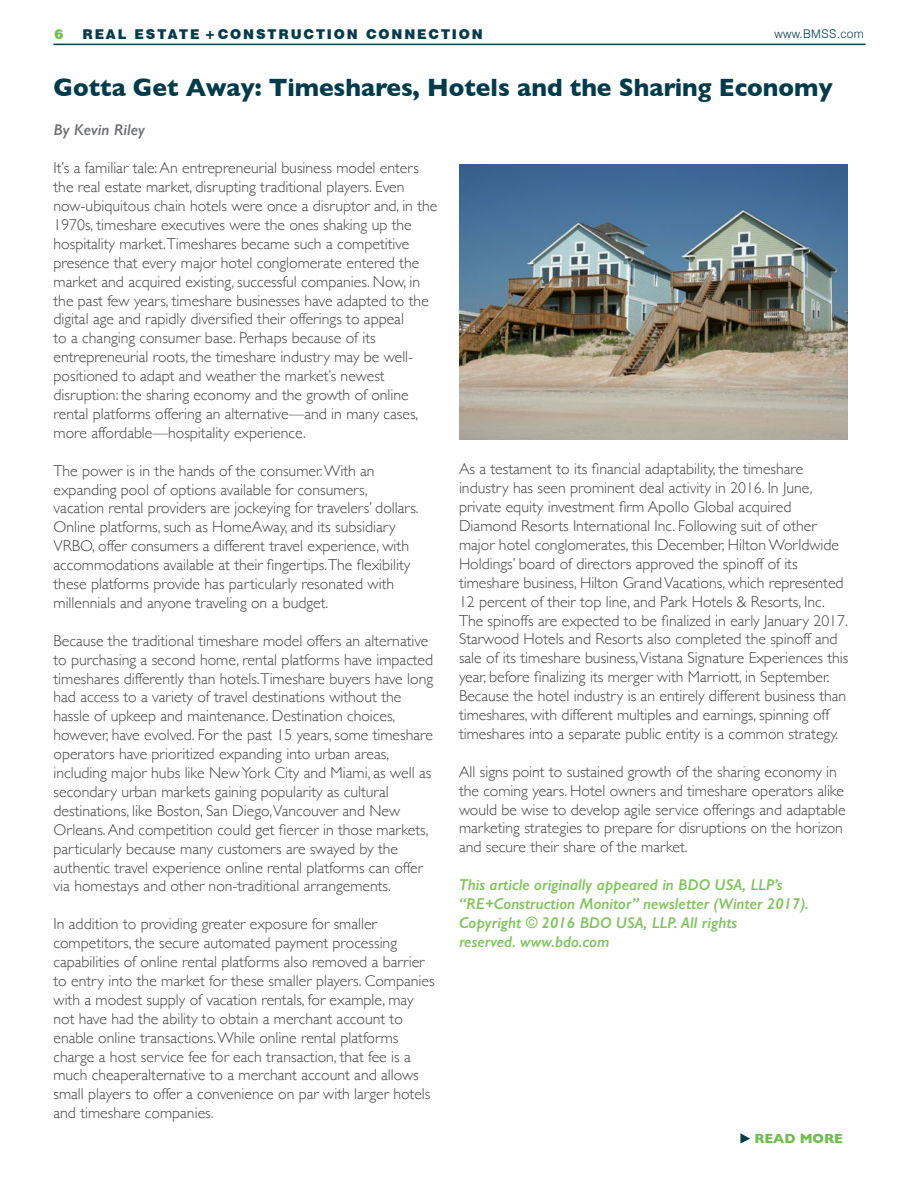
<style>
.page{position:relative;width:918px;height:1188px;background:#fff}
.page>*{position:absolute;margin:0;border:0;box-sizing:border-box;transform-origin:0 0}
.t1{font:700 25.5px "Gill Sans";color:#033b4b;scale:.96 1}
.t2{font:300 15.75px/18.9px "Gill Sans";color:#434345}
.t3{font:italic 600 15.75px/18.9px "Gill Sans";color:#7fc45b}
.t4{font:italic 600 15.75px "Gill Sans";color:#6f7073}
.t5{font:900 13.5px "Swiss 721 BT";letter-spacing:.14em;color:#033b4b}
.t6{font:700 13.5px "Gill Sans";color:#6ebe4a}
.t7{font:900 13.5px "Swiss 721 BT";color:#6ebe4a}
.t8{font:300 12px "Swiss 721 BT";letter-spacing:.03em;color:#033b4b}
</style>
<div class="page">
<hr style="left:53px;top:44px;width:813px;height:1px;background:#033b4b">
<svg style="left:740px;top:1133px;width:10px;height:11px"></svg>
<img style="left:459px;top:164px;width:388px;height:276px">
<p class="t7" style="left:54px;top:26px;width:10px">6</p>
<p class="t5" style="left:82px;top:26px;width:402px">REAL ESTATE + CONSTRUCTION CONNECTION</p>
<p class="t8" style="left:774px;top:27px;width:91px">www.BMSS.com</p>
<h1 class="t1" style="left:54px;top:67px;width:813px">Gotta Get Away: Timeshares, Hotels and the Sharing Economy</h1>
<p class="t4" style="left:54px;top:121px;width:93px">By Kevin Riley</p>
<p class="t2" style="left:54px;top:158px;width:385px">It’s a familiar tale: An entrepreneurial business model enters the real estate market, disrupting traditional players. Even now-ubiquitous chain hotels were once a disruptor and, in the 1970s, timeshare executives were the ones shaking up the hospitality market.Timeshares became such a competitive presence that every major hotel conglomerate entered the market and acquired existing, successful companies. Now, in the past few years, timeshare businesses have adapted to the digital age and rapidly diversified their offerings to appeal<br>to a changing consumer base. Perhaps because of its entrepreneurial roots, the timeshare industry may be well&shy;positioned to adapt and weather the market’s newest disruption: the sharing economy and the growth of online rental platforms offering an alternative—and in many cases, more affordable—hospitality experience.</p>
<p class="t2" style="left:54px;top:460px;width:367px">The power is in the hands of the consumer. With an expanding pool of options available for consumers, vacation rental providers are jockeying for travelers’ dollars.<br>Online platforms, such as HomeAway, and its subsidiary VRBO, offer consumers a different travel experience, with accommodations available at their fingertips.The flexibility these platforms provide has particularly resonated with millennials and anyone traveling on a budget.</p>
<p class="t2" style="left:54px;top:630px;width:381px">Because the traditional timeshare model offers an alternative to purchasing a second home, rental platforms have impacted timeshares differently than hotels.Timeshare buyers have long had access to a variety of travel destinations without the hassle of upkeep and maintenance. Destination choices, however, have evolved. For the past 15 years, some timeshare operators have prioritized expanding into urban areas, including major hubs like New York City and Miami, as well as secondary urban markets gaining popularity as cultural destinations, like Boston, San Diego,Vancouver and New Orleans. And competition could get fiercer in those markets, particularly because many customers are swayed by the authentic travel experience online rental platforms can offer via homestays and other non-traditional arrangements.</p>
<p class="t2" style="left:54px;top:914px;width:383px">In addition to providing greater exposure for smaller competitors, the secure automated payment processing capabilities of online rental platforms also removed a barrier to entry into the market for these smaller players. Companies with a modest supply of vacation rentals, for example, may not have had the ability to obtain a merchant account to enable online transactions. While online rental platforms charge a host service fee for each transaction, that fee is a much cheaperalternative to a merchant account and allows small players to offer a convenience on par with larger hotels and timeshare companies.</p>
<p class="t2" style="left:459px;top:459px;width:391px">As a testament to its financial adaptability, the timeshare industry has seen prominent deal activity in 2016. In June, private equity investment firm Apollo Global acquired Diamond Resorts International Inc. Following suit of other major hotel conglomerates, this December, Hilton Worldwide Holdings’ board of directors approved the spinoff of its timeshare business, Hilton Grand Vacations, which represented 12 percent of their top line, and Park Hotels &amp; Resorts, Inc.<br>The spinoffs are expected to be finalized in early January 2017.<br>Starwood Hotels and Resorts also completed the spinoff and sale of its timeshare business,Vistana Signature Experiences this year, before finalizing its merger with Marriott, in September.<br>Because the hotel industry is an entirely different business than timeshares, with different multiples and earnings, spinning off timeshares into a separate public entity is a common strategy.</p>
<p class="t2" style="left:459px;top:761px;width:388px">All signs point to sustained growth of the sharing economy in the coming years. Hotel owners and timeshare operators alike would be wise to develop agile service offerings and adaptable marketing strategies to prepare for disruptions on the horizon and secure their share of the market.</p>
<p class="t3" style="left:459px;top:875px;width:351px">This article originally appeared in BDO USA, LLP’s “RE+Construction Monitor” newsletter (Winter 2017).<br>Copyright © 2016 BDO USA, LLP. All rights<br>reserved. www.bdo.com</p>
<p class="t6" style="left:754px;top:1128px;width:90px">READ MORE</p>
</div>
